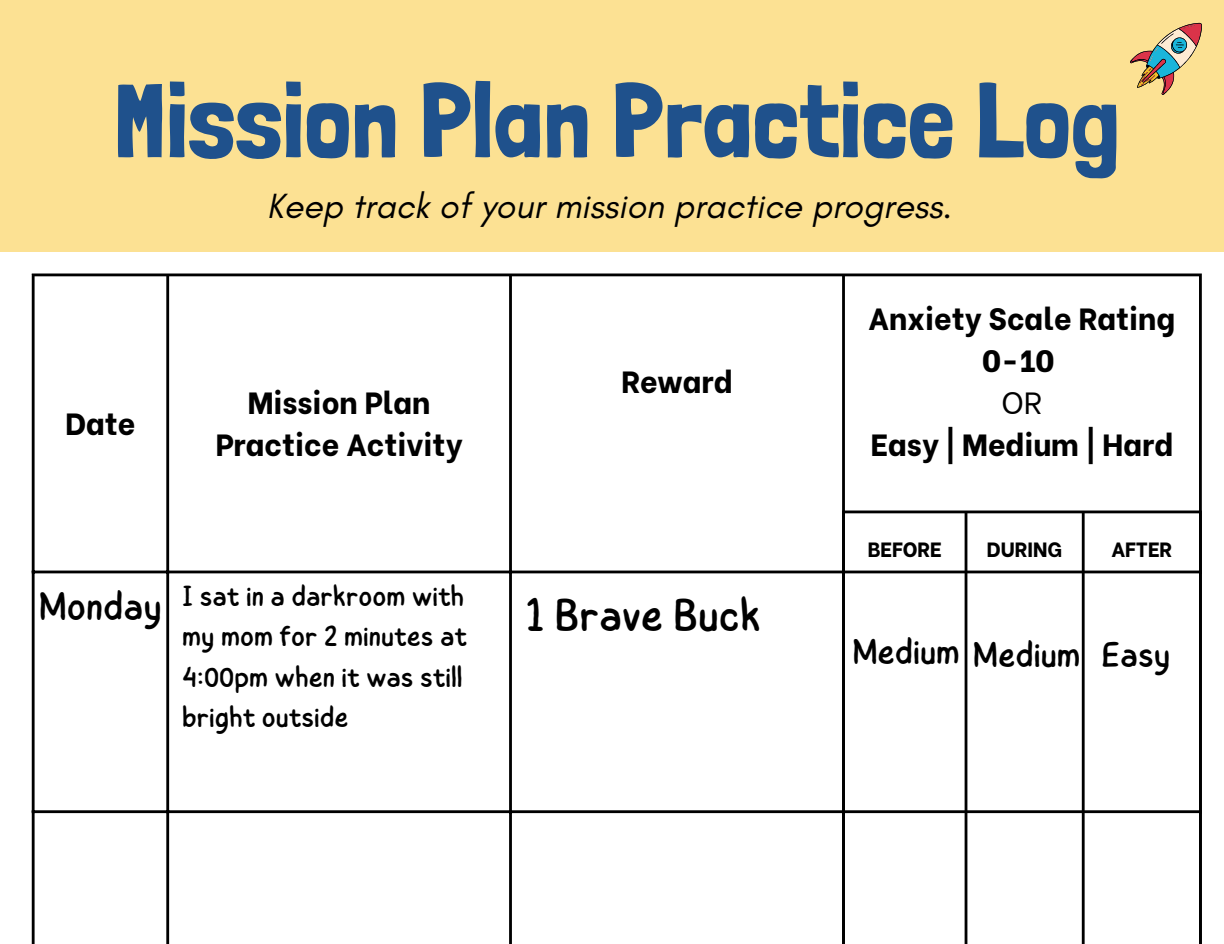
<style>
.page{position:relative;width:1224px;height:944px;background:#fff}
.page>*{position:absolute;margin:0;border:0;box-sizing:border-box;transform-origin:0 0}
.t1{font:105px "Londrina Solid";color:#1f518c}
.t2{font:46.4px "Childos Arabic";color:#000}
.t3{font:40px "Childos Arabic";color:#000}
.t4{font:36px "Childos Arabic";color:#000}
.t5{font:italic 35.6px "Glacial Indifference";color:#000}
.t6{font:800 30.6px/42px "Be Vietnam";color:#000;text-align:center}
.t7{font:30.6px "Be Vietnam";color:#000}
.t8{font:29px/40.4px "Childos Arabic";color:#000}
.t9{font:800 20.6px "Be Vietnam";color:#000}
</style>
<div class="page">
<div style="left:0;top:0;width:1224px;height:252px;background:#fce193"></div>
<hr style="left:32px;top:276px;width:3px;height:668px;background:#000">
<hr style="left:166px;top:276px;width:3px;height:668px;background:#000">
<hr style="left:509px;top:276px;width:3px;height:668px;background:#000">
<hr style="left:842px;top:276px;width:3px;height:668px;background:#000">
<hr style="left:1199px;top:276px;width:3px;height:668px;background:#000">
<hr style="left:32px;top:273px;width:1170px;height:3px;background:#000">
<hr style="left:32px;top:570px;width:1170px;height:3px;background:#000">
<hr style="left:32px;top:810px;width:1170px;height:3px;background:#000">
<hr style="left:32px;top:943px;width:1170px;height:1px;background:#000">
<svg style="left:1130px;top:23px;width:72px;height:72px"></svg>
<hr style="left:965px;top:513px;width:2px;height:431px;background:#000">
<hr style="left:1082px;top:513px;width:3px;height:431px;background:#000">
<hr style="left:842px;top:510px;width:360px;height:3px;background:#000">
<h1 class="t1" style="left:114px;top:58px;width:1008px">Mission Plan Practice Log</h1>
<p class="t5" style="left:267px;top:184px;width:687px">Keep track of your mission practice progress.</p>
<p class="t6" style="left:65px;top:400px;width:72px">Date</p>
<p class="t6" style="left:216px;top:379px;width:248px">Mission Plan<br>Practice Activity</p>
<p class="t6" style="left:621px;top:358px;width:113px">Reward</p>
<p class="t8" style="left:182px;top:576px;width:286px">I sat in a darkroom with my mom for 2 minutes at<br>4:00pm when it was still bright outside</p>
<h3 class="t3" style="left:39px;top:578px;width:124px">Monday</h3>
<h2 class="t2" style="left:526px;top:582px;width:237px">1 Brave Buck</h2>
<p class="t6" style="left:869px;top:295px;width:308px">Anxiety Scale Rating<br>0-10</p>
<p class="t7" style="left:1001px;top:378px;width:42px">OR</p>
<p class="t6" style="left:871px;top:421px;width:304px">Easy | Medium | Hard</p>
<p class="t9" style="left:868px;top:532px;width:75px">BEFORE</p>
<p class="t9" style="left:987px;top:532px;width:77px">DURING</p>
<p class="t9" style="left:1111px;top:532px;width:62px">AFTER</p>
<p class="t4" style="left:852px;top:629px;width:319px">Medium Medium Easy</p>
</div>
